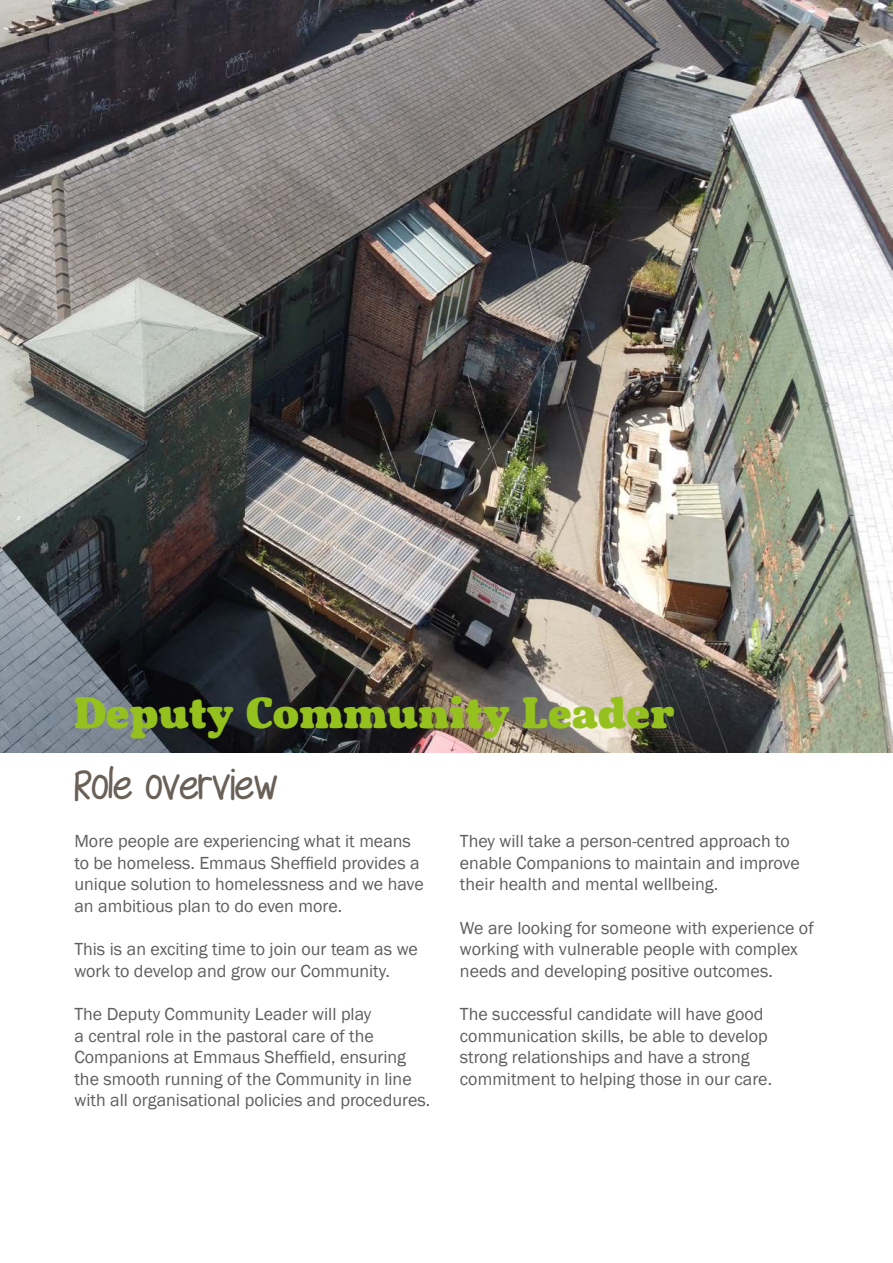
<style>
.page{position:relative;width:893px;height:1263px;background:#fff}
.page>*{position:absolute;margin:0;border:0;box-sizing:border-box;transform-origin:0 0}
.t1{font:45px "Emmaus Yeast";color:#95c11f}
.t2{font:45px "Swagger";color:#696057}
.t3{font:18px/21.6px "Franklin Gothic";color:#5e5e5e}
</style>
<div class="page">
<img style="left:0;top:0;width:893px;height:752px">
<p class="t1" style="left:74px;top:686px;width:602px">Deputy Community Leader</p>
<p class="t2" style="left:74px;top:762px;width:203px">Role overview</p>
<p class="t3" style="left:74px;top:831px;width:351px">More people are experiencing what it means to be homeless. Emmaus Sheffield provides a unique solution to homelessness and we have an ambitious plan to do even more.</p>
<p class="t3" style="left:74px;top:939px;width:345px">This is an exciting time to join our team as we work to develop and grow our Community.</p>
<p class="t3" style="left:74px;top:1003px;width:357px">The Deputy Community Leader will play<br>a central role in the pastoral care of the Companions at Emmaus Sheffield, ensuring the smooth running of the Community in line with all organisational policies and procedures.</p>
<p class="t3" style="left:460px;top:831px;width:341px">They will take a person-centred approach to enable Companions to maintain and improve their health and mental wellbeing.</p>
<p class="t3" style="left:460px;top:917px;width:355px">We are looking for someone with experience of working with vulnerable people with complex needs and developing positive outcomes.</p>
<p class="t3" style="left:460px;top:1003px;width:314px">The successful candidate will have good communication skills, be able to develop strong relationships and have a strong commitment to helping those in our care.</p>
</div>
